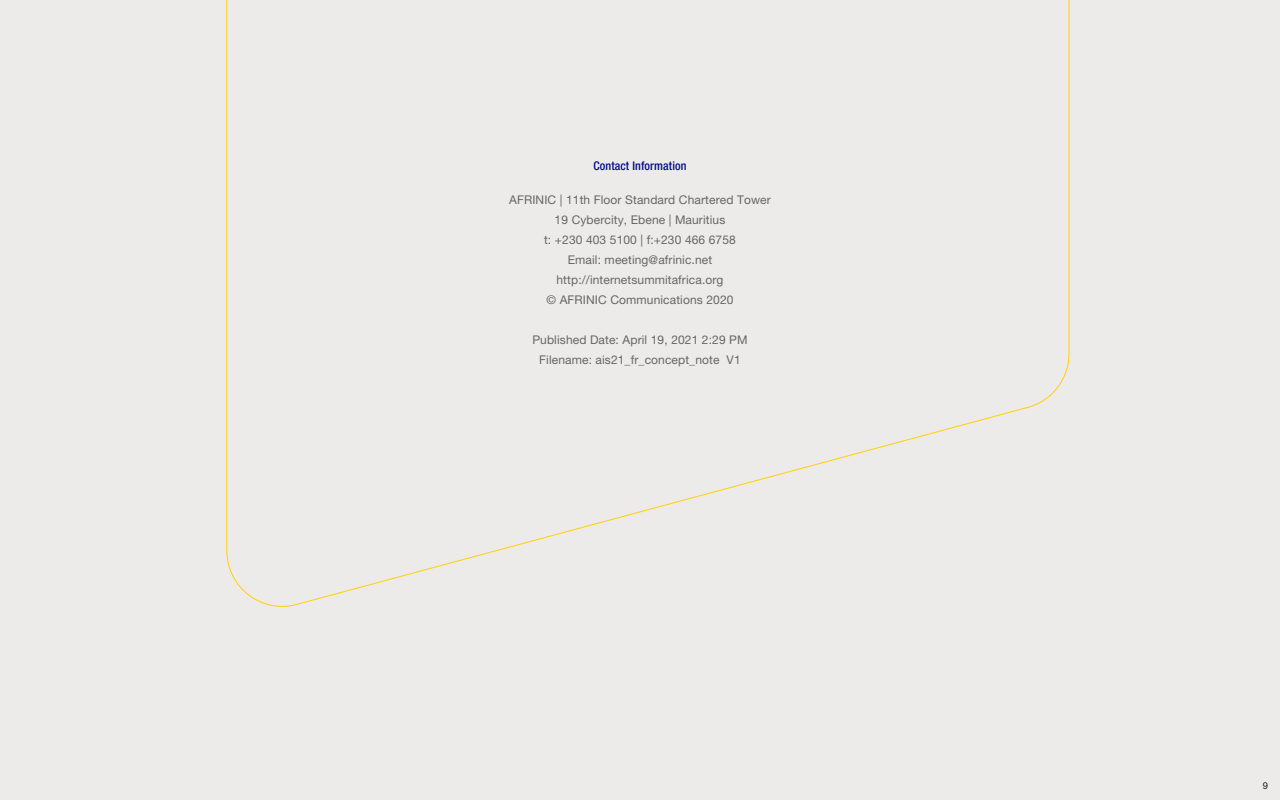
<style>
.page{position:relative;width:1280px;height:800px;background:#edebea}
.page>*{position:absolute;margin:0;border:0;box-sizing:border-box;transform-origin:0 0}
.body{font:12px/20px "Helvetica Neue LT Pro";letter-spacing:.01em;color:#666;text-align:center}
.body-2{font:500 condensed 12px "Helvetica Neue LT Pro";letter-spacing:.01em;color:#000b8c}
.t1{font:9.5px "Helvetica Neue LT Pro";color:#1a1a1a}
</style>
<div class="page">
<svg style="left:226px;top:0;width:844px;height:607px"></svg>
<p class="body-2" style="left:593px;top:158px;width:95px">Contact Information</p>
<p class="body" style="left:509px;top:189px;width:263px">AFRINIC | 11th Floor Standard Chartered Tower<br>19 Cybercity, Ebene | Mauritius<br>t: +230 403 5100 | f:+230 466 6758</p>
<p class="body" style="left:568px;top:249px;width:146px">Email: meeting@afrinic.net</p>
<p class="body" style="left:557px;top:269px;width:168px">http://internetsummitafrica.org</p>
<p class="body" style="left:546px;top:289px;width:189px">© AFRINIC Communications 2020</p>
<p class="body" style="left:532px;top:329px;width:217px">Published Date: April 19, 2021 2:29 PM<br>Filename: ais21_fr_concept_note V1</p>
<p class="t1" style="left:1263px;top:780px;width:7px">9</p>
</div>
